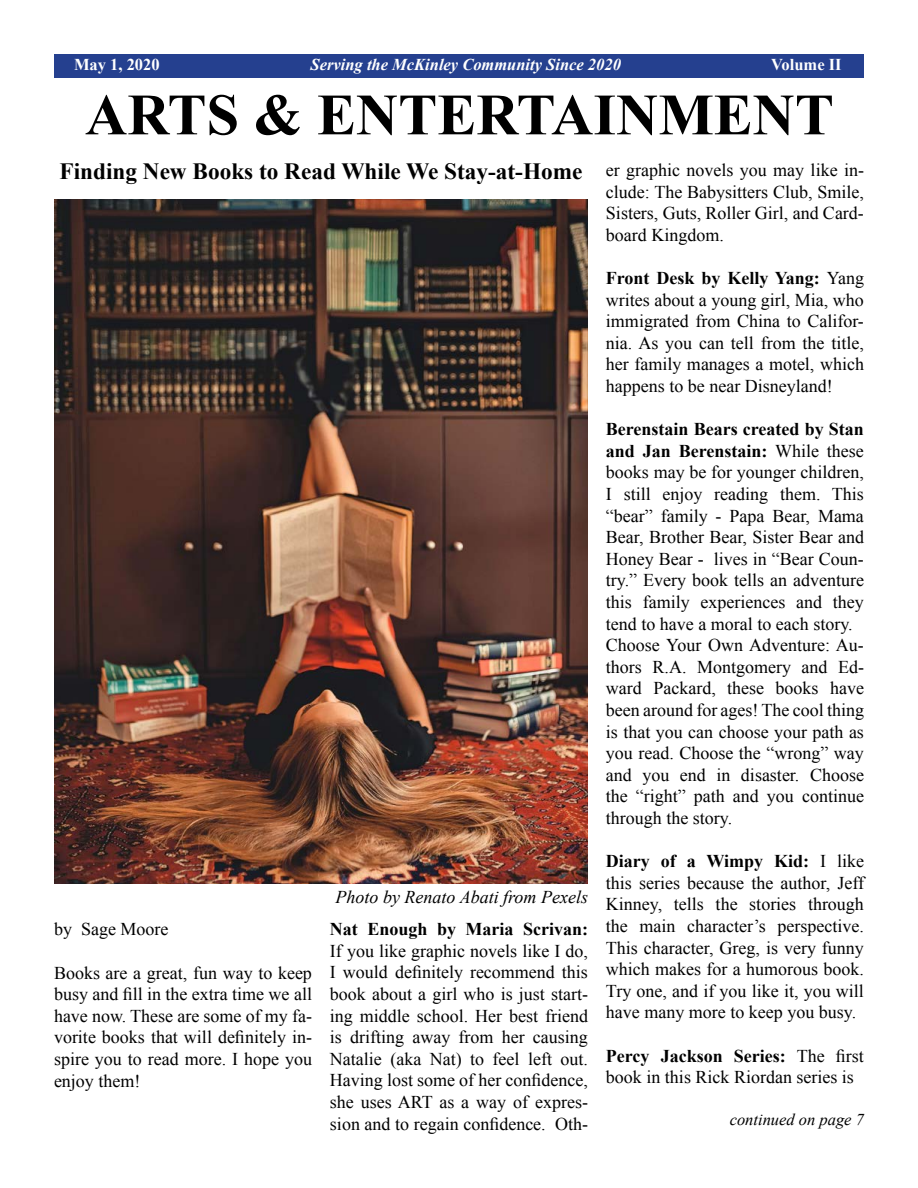
<style>
.page{position:relative;width:918px;height:1188px;background:#fff}
.page>*{position:absolute;margin:0;border:0;box-sizing:border-box;transform-origin:0 0}
.t1{font:700 58.5px "Times New Roman";color:#000}
.t2{font:700 23.25px "Times New Roman";color:#000}
.t3{font:18px/21.6px "Times New Roman";color:#000;text-align:justify}
.t4{font:italic 18px "Times New Roman";color:#000}
.t5{font:700 18px "Times New Roman";color:#000}
.t6{font:italic 700 16.5px "Times New Roman";color:#fff}
.t7{font:700 16.5px "Times New Roman";color:#fff}
.t8{font:italic 16.5px "Times New Roman";color:#000}
.s1{font-weight:700}
</style>
<div class="page">
<div style="left:54px;top:54px;width:810px;height:24px;background:#25408f"></div>
<img style="left:54px;top:200px;width:534px;height:683px">
<p class="t7" style="left:74px;top:53px;width:87px">May 1, 2020</p>
<p class="t6" style="left:311px;top:53px;width:312px">Serving the McKinley Community Since 2020</p>
<p class="t7" style="left:771px;top:53px;width:72px">Volume II</p>
<h1 class="t1" style="left:85px;top:74px;width:750px">ARTS &amp; ENTERTAINMENT</h1>
<p class="t2" style="left:60px;top:155px;width:524px">Finding New Books to Read While We Stay-at-Home</p>
<p class="t3" style="left:54px;top:918px;width:116px">by Sage Moore</p>
<p class="t3" style="left:54px;top:962px;width:260px">Books are a great, fun way to keep busy and fill in the extra time we all have now. These are some of my fa&shy;vorite books that will definitely in&shy;spire you to read more. I hope you enjoy them!</p>
<p class="t4" style="left:336px;top:884px;width:254px">Photo by Renato Abati from Pexels</p>
<p class="t5" style="left:330px;top:917px;width:260px">Nat Enough by Maria Scrivan:</p>
<p class="t3" style="left:330px;top:940px;width:260px">If you like graphic novels like I do, I would definitely recommend this book about a girl who is just start&shy;ing middle school. Her best friend is drifting away from her causing Natalie (aka Nat) to feel left out.<br>Having lost some of her confidence, she uses ART as a way of expres&shy;sion and to regain confidence. Oth-</p>
<p class="t3" style="left:606px;top:159px;width:260px">er graphic novels you may like in&shy;clude: The Babysitters Club, Smile, Sisters, Guts, Roller Girl, and Card&shy;board Kingdom.</p>
<p class="t3" style="left:606px;top:267px;width:260px"><span class="s1">Front Desk by Kelly Yang:</span> Yang writes about a young girl, Mia, who immigrated from China to Califor&shy;nia. As you can tell from the title, her family manages a motel, which happens to be near Disneyland!</p>
<p class="t3" style="left:606px;top:418px;width:260px;text-align:left"><span class="s1">Berenstain Bears created by Stan and Jan Berenstain:</span> While these books may be for younger children,<br>I still enjoy reading them. This “bear” family - Papa Bear, Mama<br>Bear, Brother Bear, Sister Bear and<br>Honey Bear - lives in “Bear Coun&shy;try.” Every book tells an adventure this family experiences and they tend to have a moral to each story.<br>Choose Your Own Adventure: Au&shy;thors R.A. Montgomery and Ed&shy;ward Packard, these books have been around for ages! The cool thing is that you can choose your path as you read. Choose the “wrong” way and you end in disaster. Choose the “right” path and you continue through the story.</p>
<p class="t3" style="left:606px;top:850px;width:260px"><span class="s1">Diary of a Wimpy Kid:</span> I like this series because the author, Jeff Kinney, tells the stories through the main character’s perspective.<br>This character, Greg, is very funny which makes for a humorous book.<br>Try one, and if you like it, you will have many more to keep you busy.</p>
<p class="t3" style="left:606px;top:1044px;width:259px"><span class="s1">Percy Jackson Series:</span> The first book in this Rick Riordan series is</p>
<p class="t8" style="left:730px;top:1108px;width:136px">continued on page 7</p>
</div>
